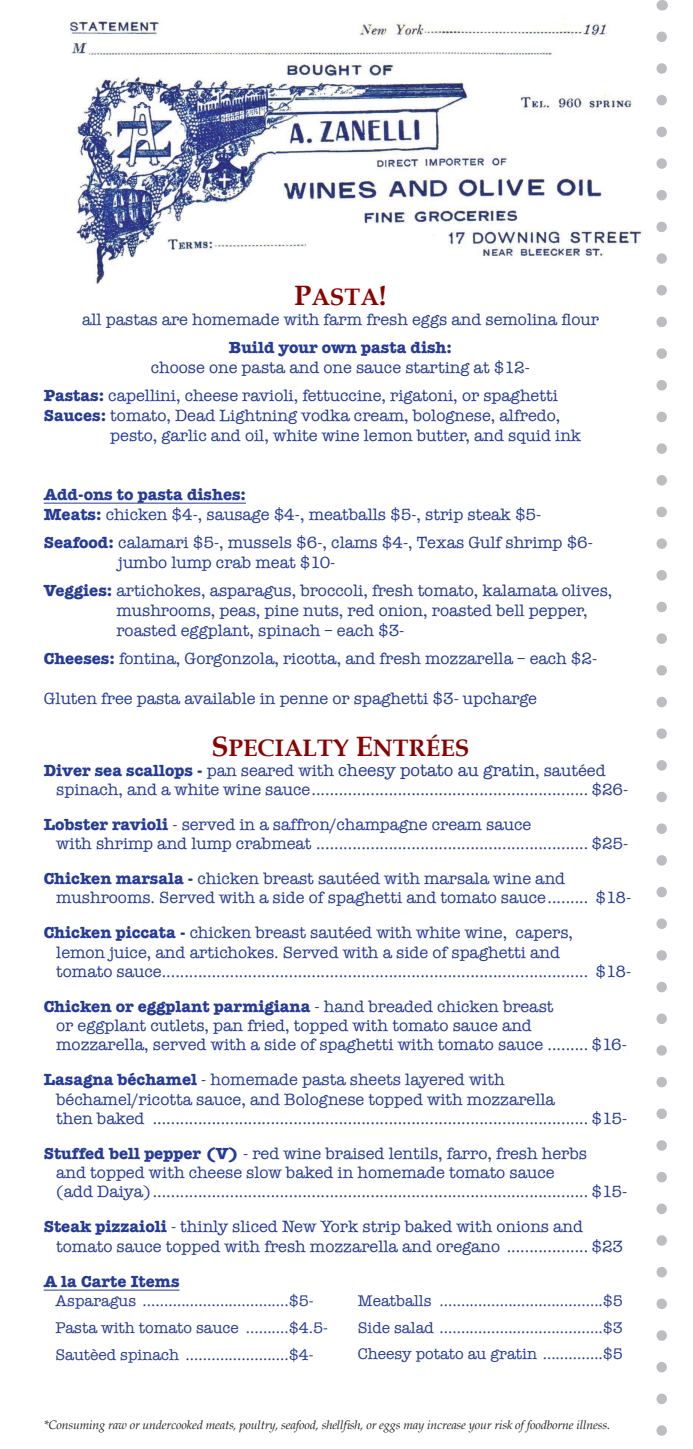
<style>
.page{position:relative;width:693px;height:1449px;background:#fff}
.page>*{position:absolute;margin:0;border:0;box-sizing:border-box;transform-origin:0 0}
.t1{font:23.8px "Book Antiqua Bold SC850";color:#8b0202}
.t2{font:16.62px/19.2px "American Typewriter";color:#253b97}
.t3{font:700 16.62px "American Typewriter";color:#253b97}
.t4{font:15.75px/26.8px "American Typewriter";color:#253b97}
.t5{font:italic 12.25px "Book Antiqua";letter-spacing:-.01em;color:#231f20}
.s1{font-size:28px}
.s2{font-weight:700}
.s3{font-size:17.5px}
</style>
<div class="page">
<img style="left:70px;top:3px;width:593px;height:282px">
<svg style="left:656px;top:37px;width:11px;height:1399px"></svg>
<hr style="left:44px;top:503px;width:202px;height:1px;background:#253b97">
<hr style="left:44px;top:1290px;width:136px;height:1px;background:#253b97">
<h1 class="t1" style="left:294px;top:281px;width:94px"><span class="s1">P</span>ASTA<span class="s1">!</span></h1>
<p class="t2" style="left:82px;top:310px;width:518px">all pastas are homemade with farm fresh eggs and semolina flour</p>
<p class="t3" style="left:229px;top:337px;width:225px">Build your own pasta dish:</p>
<p class="t2" style="left:44px;top:353px;width:516px;line-height:27.8px;text-indent:107px">choose one pasta and one sauce starting at $12-<br><span class="s2">Pastas:</span> capellini, cheese ravioli, fettuccine, rigatoni, or spaghetti</p>
<p class="t2" style="left:110px;top:405px;width:472px;line-height:19.9px;text-indent:-67px"><span class="s2">Sauces:</span> tomato, Dead Lightning vodka cream, bolognese, alfredo, pesto, garlic and oil, white wine lemon butter, and squid ink</p>
<p class="t2" style="left:44px;top:485px;width:499px;line-height:19.9px"><span class="s2">Add-ons to pasta dishes:<br>Meats:</span> chicken $4-, sausage $4-, meatballs $5-, strip steak $5-</p>
<p class="t2" style="left:118px;top:533px;width:476px;line-height:19.9px;text-indent:-74px"><span class="s2">Seafood:</span> calamari $5-, mussels $6-, clams $4-, Texas Gulf shrimp $6- jumbo lump crab meat $10-</p>
<p class="t2" style="left:116px;top:581px;width:497px;line-height:19.9px;text-indent:-73px"><span class="s2">Veggies:</span> artichokes, asparagus, broccoli, fresh tomato, kalamata olives, mushrooms, peas, pine nuts, red onion, roasted bell pepper, roasted eggplant, spinach – each $3-</p>
<p class="t2" style="left:44px;top:649px;width:555px"><span class="s2">Cheeses:</span> fontina, Gorgonzola, ricotta, and fresh mozzarella – each $2-</p>
<p class="t2" style="left:44px;top:689px;width:495px">Gluten free pasta available in penne or spaghetti $3- upcharge</p>
<h1 class="t1" style="left:211px;top:732px;width:257px"><span class="s1">S</span>PECIALTY <span class="s1">E</span>NTRÉES</h1>
<p class="t2" style="left:56px;top:761px;width:574px;text-indent:-12px"><span class="s2">Diver sea scallops -</span> pan seared with <span class="s3">cheesy potato au gratin</span>, sautéed spinach, and a white wine sauce............................................................. $26-</p>
<p class="t2" style="left:56px;top:815px;width:574px;text-indent:-12px"><span class="s2">Lobster ravioli</span> - served in a saffron/champagne cream sauce<br>with shrimp and lump crabmeat ............................................................ $25-</p>
<p class="t2" style="left:56px;top:869px;width:577px;text-indent:-12px"><span class="s2">Chicken marsala -</span> chicken breast sautéed with marsala wine and mushrooms. Served with a side of spaghetti and tomato sauce......... $18-</p>
<p class="t2" style="left:56px;top:923px;width:577px;text-indent:-12px"><span class="s2">Chicken piccata -</span> chicken breast sautéed with white wine, capers,<br>lemon juice, and artichokes. Served with a side of spaghetti and<br>tomato sauce.............................................................................................. $18-</p>
<p class="t2" style="left:56px;top:997px;width:572px;text-indent:-12px"><span class="s2">Chicken or eggplant parmigiana</span> - hand breaded chicken breast<br>or eggplant cutlets, pan fried, topped with tomato sauce and mozzarella, served with a side of spaghetti with tomato sauce ......... $16-</p>
<p class="t2" style="left:56px;top:1070px;width:573px;text-indent:-12px"><span class="s2">Lasagna béchamel</span> - homemade pasta sheets layered with béchamel/ricotta sauce, and Bolognese topped with mozzarella<br>then baked ................................................................................................ $15-</p>
<p class="t2" style="left:56px;top:1144px;width:573px;text-indent:-12px"><span class="s2">Stuffed bell pepper (V)</span> - red wine braised lentils, farro, fresh herbs<br>and topped with cheese slow baked in homemade tomato sauce<br>(add Daiya)................................................................................................ $15-</p>
<p class="t2" style="left:56px;top:1217px;width:569px;text-indent:-12px"><span class="s2">Steak pizzaioli</span> - thinly sliced New York strip baked with onions and tomato sauce topped with fresh mozzarella and oregano .................. $23</p>
<p class="t3" style="left:44px;top:1272px;width:137px">A la Carte Items</p>
<p class="t4" style="left:56px;top:1288px;width:274px">Asparagus ..................................$5-<br>Pasta with tomato sauce ..........$4.5-<br>Sautèed spinach ........................$4-</p>
<p class="t4" style="left:358px;top:1287px;width:267px;text-align:justify">Meatballs ......................................$5<br>Side salad ......................................$3<br>Cheesy potato au gratin ..............$5</p>
<p class="t5" style="left:44px;top:1416px;width:568px">*Consuming raw or undercooked meats, poultry, seafood, shellfish, or eggs may increase your risk of foodborne illness.</p>
</div>
